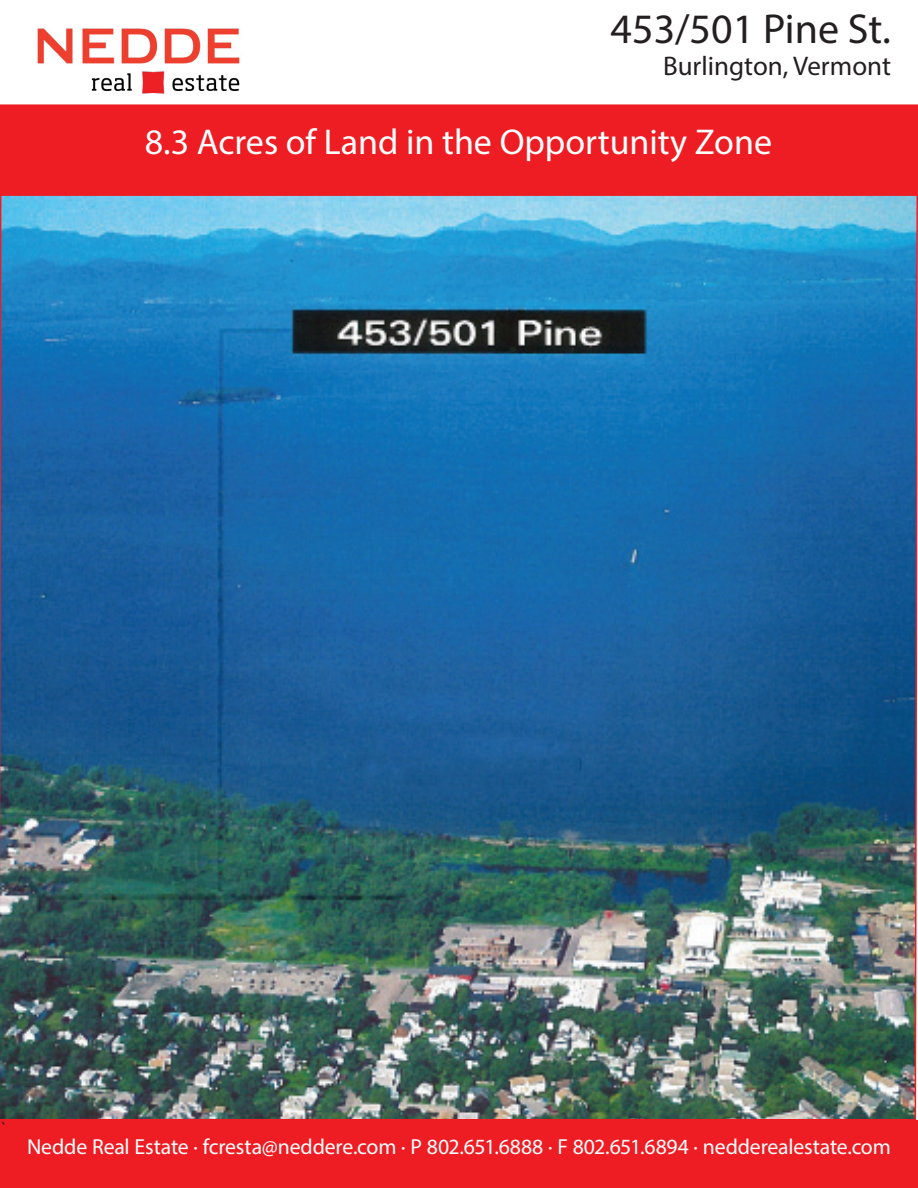
<style>
.page{position:relative;width:918px;height:1188px;background:#fff}
.page>*{position:absolute;margin:0;border:0;box-sizing:border-box;transform-origin:0 0}
.t1{font:42px "Myriad Pro";color:#231f20}
.t2{font:36px "Myriad Pro";color:#fff}
.t3{font:27px "Myriad Pro";color:#231f20}
.t4{font:21.75px "Myriad Pro";letter-spacing:-.005em;color:#fff}
.t5{font:18px "Minion Pro";color:#231f20}
</style>
<div class="page">
<div style="left:1px;top:105px;width:916px;height:97px;background:#ee1d23"></div>
<div style="left:0;top:104px;width:918px;height:98px;border:2px solid #ee1d23"></div>
<img style="left:0;top:194px;width:918px;height:926px">
<div style="left:0;top:1120px;width:918px;height:68px;background:#ee1d23"></div>
<img style="left:37px;top:28px;width:203px;height:66px">
<h1 class="t1" style="left:611px;top:3px;width:282px">453/501 Pine St.</h1>
<p class="t3" style="left:663px;top:49px;width:229px">Burlington, Vermont</p>
<h2 class="t2" style="left:145px;top:120px;width:629px">8.3 Acres of Land in the Opportunity Zone</h2>
<p class="t5" style="left:0;top:1116px;width:9px">`</p>
<p class="t4" style="left:27px;top:1133px;width:865px">Nedde Real Estate · fcresta@neddere.com · P 802.651.6888 · F 802.651.6894 · nedderealestate.com</p>
</div>
